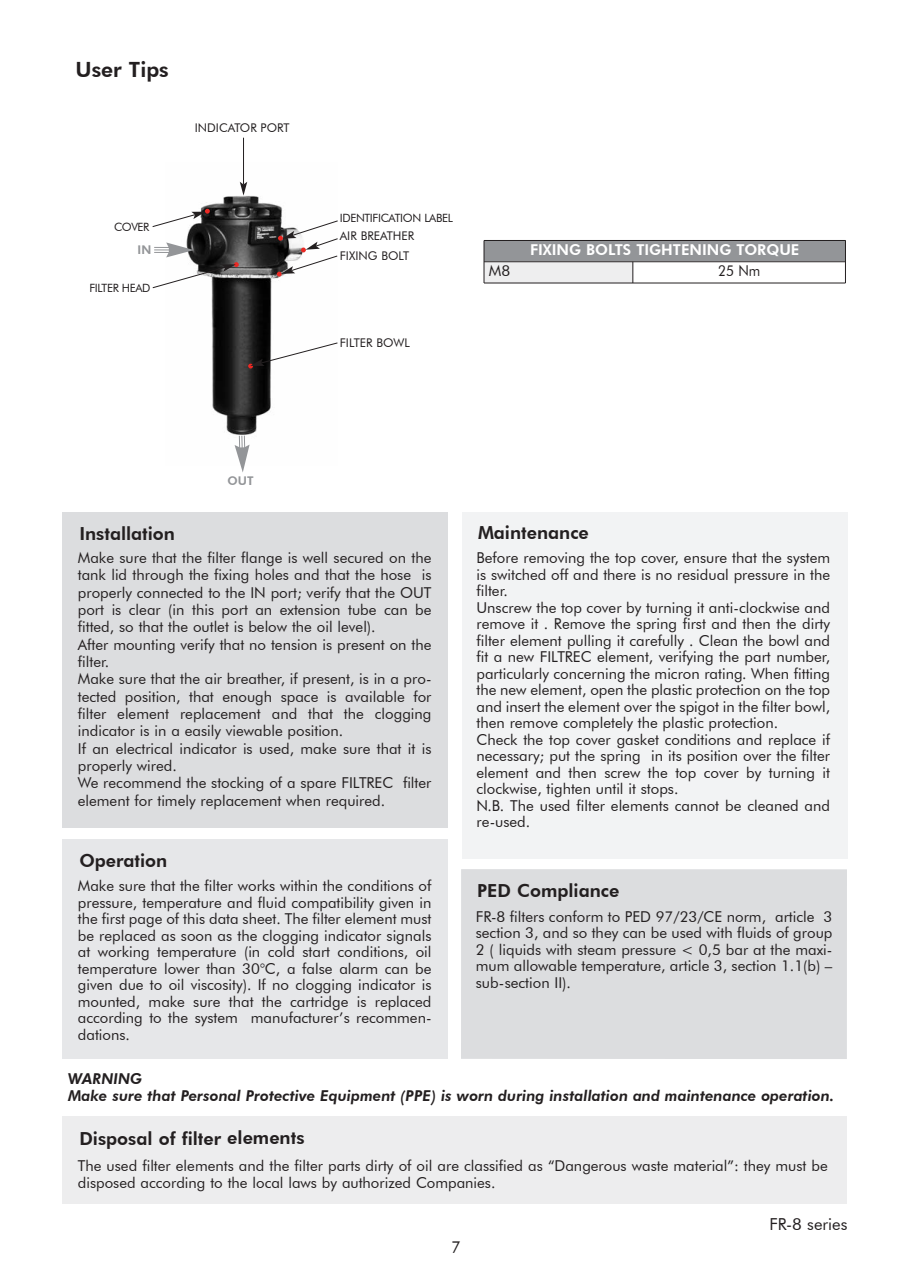
<style>
.page{position:relative;width:910px;height:1280px;background:#fff}
.page>*{position:absolute;margin:0;border:0;box-sizing:border-box;transform-origin:0 0}
.t1{font:800 21px "Futura BT";color:#231f20}
.t2{font:800 18px "Futura BT";color:#231f20}
.t3{font:16.5px "Futura BT";color:#231f20}
.t4{font:15px/16.5px "Futura BT";color:#231f20}
.t5{font:italic 800 15px/16.5px "Futura BT";color:#231f20}
.t6{font:800 15px "Futura BT";color:#fff}
.t7{font:15px "Futura BT";color:#231f20;scale:.9 1}
.t8{font:12px/20.1px "Futura BT";color:#231f20}
.t9{font:800 12px "Futura BT";color:#939598}
.t10{font:11.4px "Futura BT";letter-spacing:-.03em;color:#231f20}
</style>
<div class="page">
<img style="left:186px;top:182px;width:96px;height:264px">
<svg style="left:235px;top:435px;width:15px;height:37px"></svg>
<svg style="left:277px;top:220px;width:61px;height:57px"></svg>
<svg style="left:152px;top:209px;width:58px;height:19px"></svg>
<hr style="left:243px;top:138px;width:1px;height:46px;background:#231f20">
<svg style="left:240px;top:182px;width:7px;height:14px"></svg>
<svg style="left:152px;top:242px;width:87px;height:47px"></svg>
<svg style="left:248px;top:342px;width:90px;height:26px"></svg>
<div style="left:484px;top:240px;width:361px;height:22px;background:#939598"></div>
<div style="left:484px;top:262px;width:149px;height:21px;background:#eeeeef"></div>
<hr style="left:484px;top:240px;width:1px;height:43px;background:#231f20">
<svg style="left:633px;top:262px;width:1px;height:21px"></svg>
<hr style="left:845px;top:240px;width:1px;height:43px;background:#231f20">
<hr style="left:484px;top:240px;width:361px;height:1px;background:#231f20">
<hr style="left:484px;top:261px;width:361px;height:1px;background:#231f20">
<hr style="left:484px;top:283px;width:361px;height:1px;background:#231f20">
<div style="left:63px;top:513px;width:385px;height:315px;background:#dcdddf"></div>
<div style="left:462px;top:513px;width:385px;height:346px;background:#f2f3f4"></div>
<div style="left:63px;top:839px;width:385px;height:220px;background:#e6e7e9"></div>
<div style="left:63px;top:1116px;width:784px;height:87px;background:#ededee"></div>
<div style="left:461px;top:869px;width:386px;height:190px;background:#dcdddf"></div>
<h1 class="t1" style="left:75px;top:57px;width:95px">User Tips</h1>
<p class="t8" style="left:195px;top:118px;width:96px">INDICATOR PORT</p>
<p class="t10" style="left:114px;top:220px;width:37px">COVER</p>
<p class="t9" style="left:138px;top:242px;width:15px">IN</p>
<p class="t10" style="left:89px;top:281px;width:63px">FILTER HEAD</p>
<p class="t10" style="left:340px;top:211px;width:115px">IDENTIFICATION LABEL</p>
<p class="t8" style="left:340px;top:226px;width:76px">AIR BREATHER<br>FIXING BOLT</p>
<p class="t8" style="left:340px;top:333px;width:72px">FILTER BOWL</p>
<p class="t6" style="left:530px;top:241px;width:271px">FIXING BOLTS TIGHTENING TORQUE</p>
<p class="t4" style="left:489px;top:263px;width:23px">M8</p>
<p class="t7" style="left:718px;top:262px;width:48px">25 Nm</p>
<p class="t9" style="left:228px;top:474px;width:28px">OUT</p>
<p class="t2" style="left:79px;top:523px;width:97px">Installation</p>
<p class="t4" style="left:78px;top:549px;width:355px;line-height:17.4px">Make sure that the filter flange is well secured on the tank lid through the fixing holes and that the hose is properly connected to the IN port; verify that the OUT port is clear (in this port an extension tube can be fitted, so that the outlet is below the oil level).<br>After mounting verify that no tension is present on the filter.<br>Make sure that the air breather, if present, is in a pro&shy;tected position, that enough space is available for filter element replacement and that the clogging indicator is in a easily viewable position.<br>If an electrical indicator is used, make sure that it is properly wired.<br>We recommend the stocking of a spare FILTREC filter element for timely replacement when required.</p>
<p class="t2" style="left:79px;top:850px;width:90px">Operation</p>
<p class="t4" style="left:78px;top:877px;width:355px;text-align:justify">Make sure that the filter works within the conditions of pressure, temperature and fluid compatibility given in the first page of this data sheet. The filter element must be replaced as soon as the clogging indicator signals at working temperature (in cold start conditions, oil temperature lower than 30°C, a false alarm can be given due to oil viscosity). If no clogging indicator is mounted, make sure that the cartridge is replaced according to the system manufacturer’s recommen&shy;dations.</p>
<p class="t2" style="left:478px;top:522px;width:112px">Maintenance</p>
<p class="t4" style="left:476px;top:549px;width:355px">Before removing the top cover, ensure that the system is switched off and there is no residual pressure in the filter.<br>Unscrew the top cover by turning it anti-clockwise and remove it . Remove the spring first and then the dirty filter element pulling it carefully . Clean the bowl and fit a new FILTREC element, verifying the part number, particularly concerning the micron rating. When fitting the new element, open the plastic protection on the top and insert the element over the spigot in the filter bowl, then remove completely the plastic protection.<br>Check the top cover gasket conditions and replace if necessary; put the spring in its position over the filter element and then screw the top cover by turning it clockwise, tighten until it stops.<br>N.B. The used filter elements cannot be cleaned and re-used.</p>
<p class="t2" style="left:477px;top:879px;width:144px">PED Compliance</p>
<p class="t4" style="left:476px;top:908px;width:358px;text-align:justify">FR-8 filters conform to PED 97/23/CE norm, article 3 section 3, and so they can be used with fluids of group 2 ( liquids with steam pressure &lt; 0,5 bar at the maxi&shy;mum allowable temperature, article 3, section 1.1(b) – sub-section II).</p>
<p class="t5" style="left:68px;top:1070px;width:768px">WARNING<br>Make sure that Personal Protective Equipment (PPE) is worn during installation and maintenance operation.</p>
<p class="t2" style="left:79px;top:1127px;width:227px">Disposal of filter elements</p>
<p class="t4" style="left:78px;top:1158px;width:751px">The used filter elements and the filter parts dirty of oil are classified as “Dangerous waste material”: they must be disposed according to the local laws by authorized Companies.</p>
<p class="t3" style="left:451px;top:1237px;width:11px">7</p>
<p class="t3" style="left:769px;top:1214px;width:80px">FR-8 series</p>
</div>
